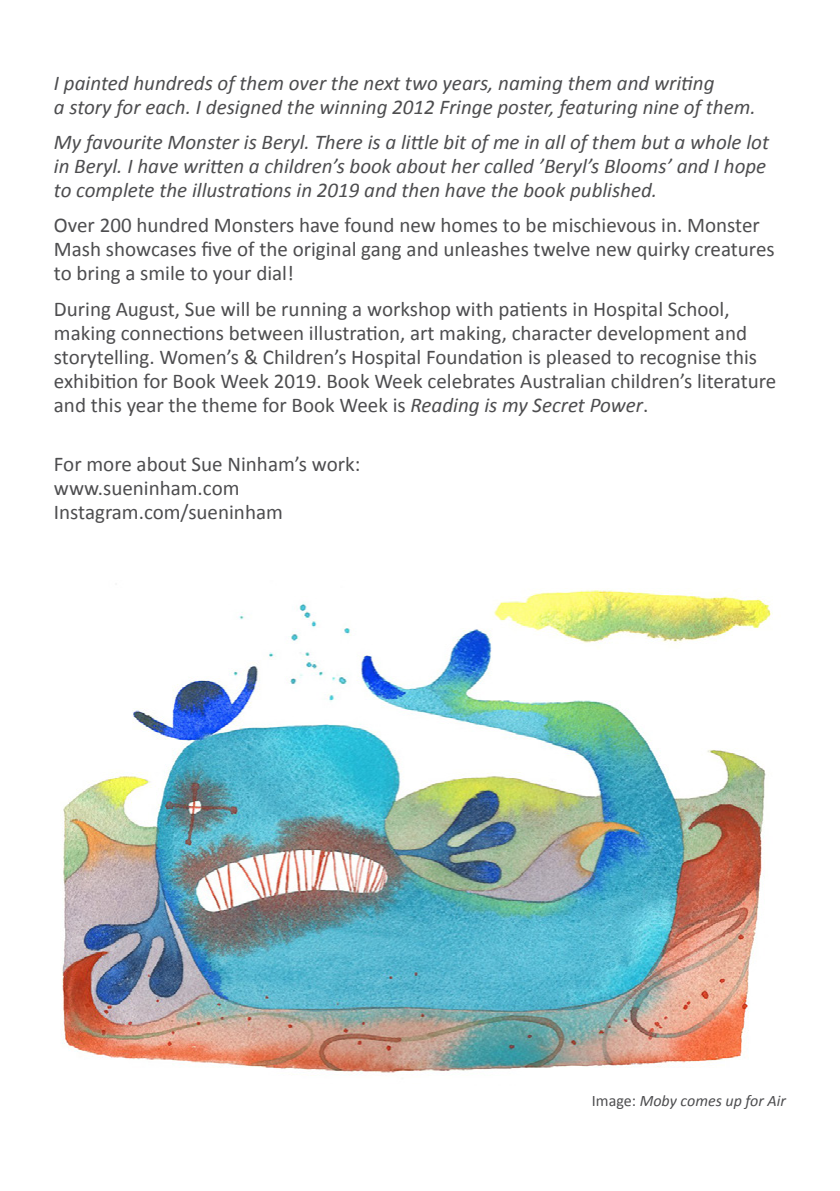
<style>
.page{position:relative;width:840px;height:1191px;background:#fff}
.page>*{position:absolute;margin:0;border:0;box-sizing:border-box;transform-origin:0 0}
.t1{font:21px/24px "Calibri";color:#4d4d4f}
.t2{font:italic 21px/24px "Calibri";color:#4d4d4f}
.t3{font:italic 16px "Calibri";color:#4d4d4f}
.s1{font-style:italic}
.s2{font-style:normal}
</style>
<div class="page">
<img style="left:60px;top:590px;width:713px;height:483px">
<p class="t2" style="left:54px;top:70px;width:702px">I painted hundreds of them over the next two years, naming them and writing<br>a story for each. I designed the winning 2012 Fringe poster, featuring nine of them.</p>
<p class="t2" style="left:54px;top:129px;width:716px">My favourite Monster is Beryl. There is a little bit of me in all of them but a whole lot in Beryl. I have written a children’s book about her called ’Beryl’s Blooms’ and I hope to complete the illustrations in 2019 and then have the book published.</p>
<p class="t1" style="left:54px;top:212px;width:722px">Over 200 hundred Monsters have found new homes to be mischievous in. Monster<br>Mash showcases five of the original gang and unleashes twelve new quirky creatures to bring a smile to your dial!</p>
<p class="t1" style="left:54px;top:296px;width:723px">During August, Sue will be running a workshop with patients in Hospital School, making connections between illustration, art making, character development and storytelling. Women’s &amp; Children’s Hospital Foundation is pleased to recognise this exhibition for Book Week 2019. Book Week celebrates Australian children’s literature and this year the theme for Book Week is <span class="s1">Reading is my Secret Power</span>.</p>
<p class="t1" style="left:54px;top:451px;width:308px">For more about Sue Ninham’s work: www.sueninham.com<br>Instagram.com/sueninham</p>
<p class="t3" style="left:591px;top:1089px;width:195px"><span class="s2">Image:</span> Moby comes up for Air</p>
</div>
